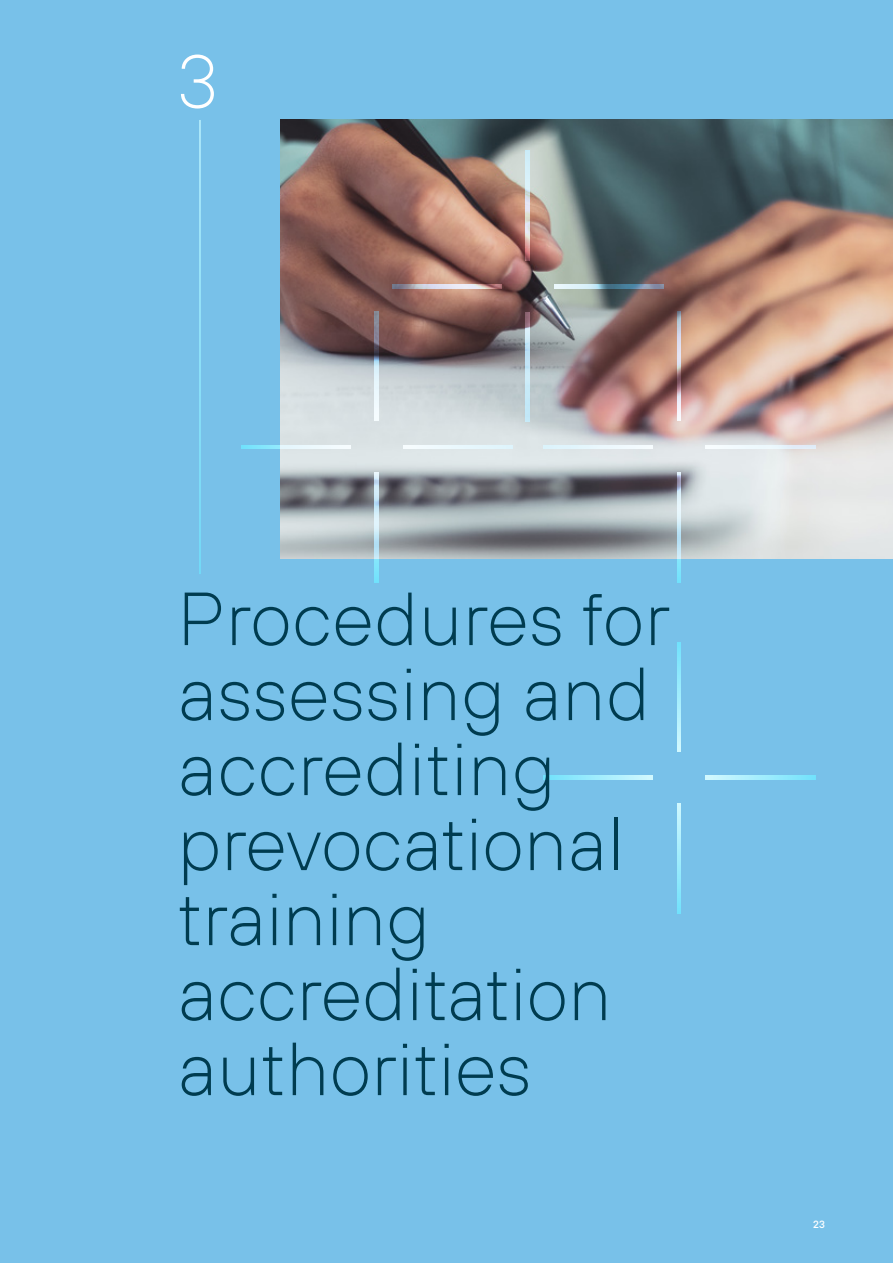
<style>
.page{position:relative;width:893px;height:1263px;background:#78c1e9}
.page>*{position:absolute;margin:0;border:0;box-sizing:border-box;transform-origin:0 0}
.t1{font:200 75px/75px "TT Hoves";letter-spacing:-.005em;color:#003c50}
.t2{font:200 75px "TT Hoves";color:#fff}
.t3{font:500 10.5px "TT Hoves";color:#fff}
</style>
<div class="page">
<img style="left:281px;top:120px;width:612px;height:439px">
<hr style="left:199px;top:120px;width:2px;height:454px;background:#fff">
<svg style="left:544px;top:445px;width:108px;height:4px"></svg>
<svg style="left:706px;top:445px;width:109px;height:4px"></svg>
<svg style="left:677px;top:312px;width:4px;height:109px"></svg>
<svg style="left:677px;top:473px;width:4px;height:110px"></svg>
<svg style="left:241px;top:445px;width:109px;height:4px"></svg>
<hr style="left:403px;top:445px;width:110px;height:4px;background:#eaf8fd">
<svg style="left:375px;top:312px;width:4px;height:109px"></svg>
<svg style="left:375px;top:473px;width:4px;height:110px"></svg>
<svg style="left:392px;top:284px;width:109px;height:4px"></svg>
<svg style="left:554px;top:284px;width:110px;height:4px"></svg>
<svg style="left:526px;top:151px;width:3px;height:109px"></svg>
<svg style="left:526px;top:312px;width:3px;height:110px"></svg>
<svg style="left:544px;top:776px;width:108px;height:3px"></svg>
<svg style="left:706px;top:776px;width:109px;height:3px"></svg>
<svg style="left:677px;top:642px;width:4px;height:109px"></svg>
<svg style="left:677px;top:803px;width:4px;height:110px"></svg>
<p class="t2" style="left:177px;top:35px;width:43px">3</p>
<p class="t1" style="left:177px;top:580px;width:495px">Procedures for assessing and accrediting prevocational training accreditation authorities</p>
<p class="t3" style="left:813px;top:1218px;width:13px">23</p>
</div>
